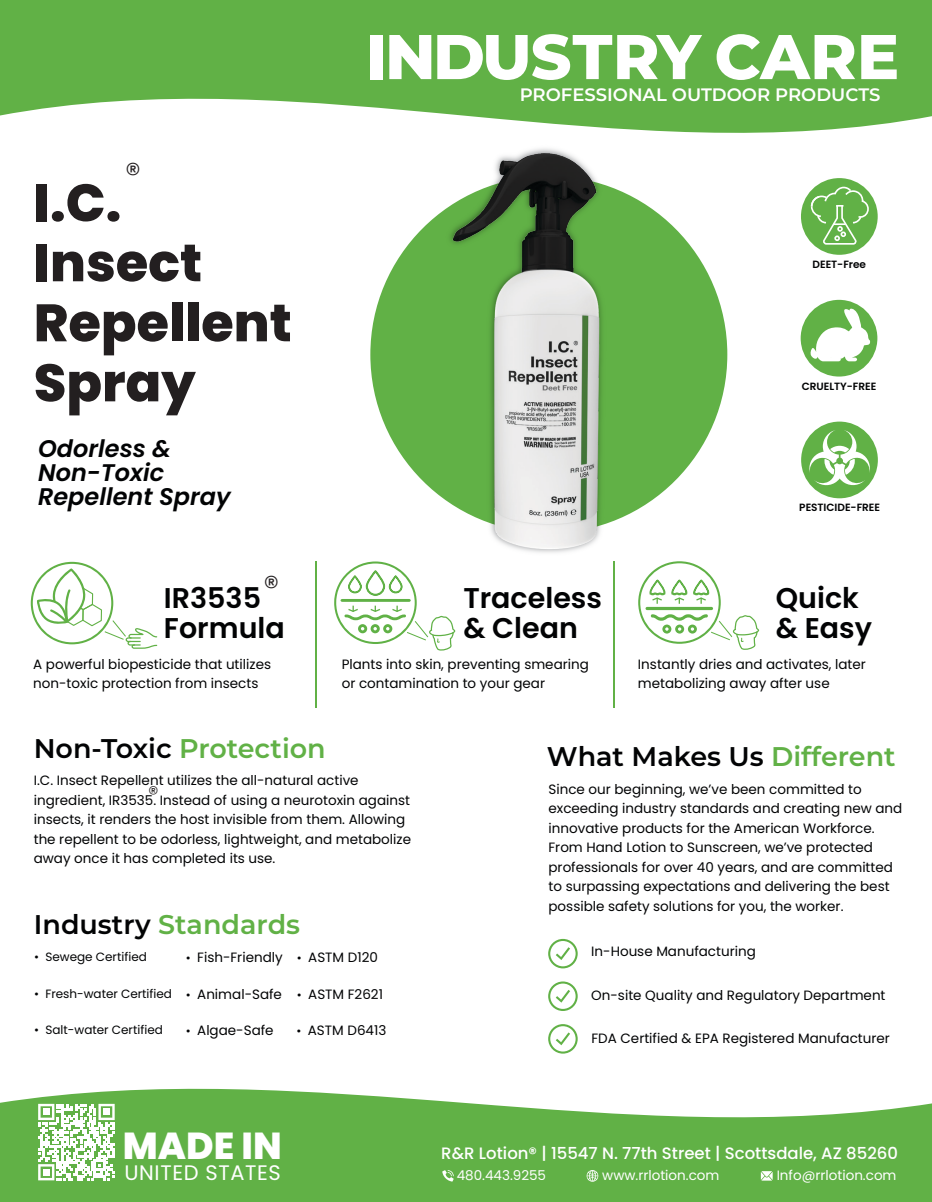
<style>
.page{position:relative;width:932px;height:1202px;background:#fff}
.page>*{position:absolute;margin:0;border:0;box-sizing:border-box;transform-origin:0 0}
.t1{font:800 63px "Montserrat";letter-spacing:-.015em;color:#fff}
.t2{font:800 52.5px/60px "Poppins";color:#231f20}
.t3{font:800 37.5px "Poppins";color:#fff}
.t4{font:300 31.5px "Poppins";color:#231f20}
.t5{font:600 28.5px/30px "Poppins";color:#020304}
.t6{font:600 27px "Montserrat";color:#61b146}
.t7{font:600 27px "Montserrat";color:#020304}
.t8{font:italic 600 24px/24px "Poppins";color:#020304}
.t9{font:21px "Poppins";letter-spacing:.03em;color:#fff}
.t10{font:300 21px "Poppins";color:#231f20}
.t11{font:600 18px "Montserrat";color:#fff}
.t12{font:500 16.5px "Poppins";color:#fff}
.t13{font:13.5px/19.5px "Poppins";color:#020304}
.t14{font:13.5px "Poppins";color:#fff}
.t15{font:12px "Poppins";color:#020304}
.t16{font:600 10.5px "Poppins";color:#020304}
.s1{color:#020304}
.s2{font-size:12px}
.s3{color:#61b146}
</style>
<div class="page">
<svg style="left:0;top:0;width:932px;height:133px;background:#75bb5d"></svg>
<svg style="left:0;top:1053px;width:932px;height:149px;fill:#61b146"></svg>
<svg style="left:586px;top:1170px;width:12px;height:11px"></svg>
<svg style="left:442px;top:1170px;width:11px;height:11px"></svg>
<svg style="left:760px;top:1171px;width:12px;height:9px"></svg>
<svg style="left:38px;top:1103px;width:77px;height:77px"></svg>
<div style="left:43px;top:1108px;width:7px;height:7px;background:#fff"></div>
<div style="left:103px;top:1108px;width:7px;height:7px;background:#fff"></div>
<div style="left:43px;top:1168px;width:7px;height:7px;background:#fff"></div>
<svg style="left:548px;top:939px;width:29px;height:29px"></svg>
<svg style="left:548px;top:981px;width:29px;height:30px"></svg>
<svg style="left:548px;top:1024px;width:29px;height:29px"></svg>
<div style="left:370px;top:176px;width:357px;height:357px;background:#61b146;border-radius:50%"></div>
<hr style="left:315px;top:562px;width:2px;height:146px;background:#61b146">
<hr style="left:613px;top:562px;width:1px;height:146px;background:#61b146">
<div style="left:801px;top:421px;width:76px;height:77px;background:#61b146;border-radius:50%"></div>
<div style="left:801px;top:178px;width:76px;height:77px;background:#61b146;border-radius:50%"></div>
<div style="left:800px;top:300px;width:77px;height:76px;background:#61b146;border-radius:50%"></div>
<svg style="left:809px;top:308px;width:61px;height:53px"></svg>
<svg style="left:31px;top:562px;width:127px;height:87px"></svg>
<svg style="left:334px;top:561px;width:121px;height:90px"></svg>
<svg style="left:810px;top:186px;width:59px;height:60px"></svg>
<svg style="left:808px;top:430px;width:63px;height:57px"></svg>
<img style="left:431px;top:148px;width:186px;height:405px">
<svg style="left:638px;top:561px;width:121px;height:89px"></svg>
<h3 class="t4" style="left:125px;top:156px;width:17px">®</h3>
<h2 class="t2" style="left:34px;top:173px;width:259px">I.C.<br>Insect<br>Repellent<br>Spray</h2>
<h3 class="t8" style="left:38px;top:436px;width:194px">Odorless &amp;<br>Non-Toxic<br>Repellent Spray</h3>
<h1 class="t1" style="left:366px;top:11px;width:534px">INDUSTRY CARE</h1>
<h3 class="t11" style="left:519px;top:81px;width:362px">PROFESSIONAL OUTDOOR PRODUCTS</h3>
<p class="t16" style="left:812px;top:258px;width:55px">DEET-Free</p>
<p class="t16" style="left:801px;top:380px;width:76px">CRUELTY-FREE</p>
<p class="t16" style="left:799px;top:501px;width:82px">PESTICIDE-FREE</p>
<h3 class="t4" style="left:263px;top:569px;width:17px">®</h3>
<h3 class="t5" style="left:164px;top:583px;width:122px">IR3535<br>Formula</h3>
<h3 class="t5" style="left:463px;top:583px;width:140px">Traceless &amp; Clean</h3>
<h3 class="t5" style="left:775px;top:583px;width:98px">Quick &amp; Easy</h3>
<p class="t13" style="left:33px;top:654px;width:239px">A powerful biopesticide that utilizes non-toxic protection from insects</p>
<p class="t13" style="left:342px;top:654px;width:249px">Plants into skin, preventing smearing or contamination to your gear</p>
<p class="t13" style="left:638px;top:654px;width:229px">Instantly dries and activates, later metabolizing away after use</p>
<h3 class="t6" style="left:34px;top:729px;width:293px"><span class="s1">Non-Toxic</span> Protection</h3>
<p class="t13" style="left:34px;top:771px;width:379px">I.C. Insect Repellent utilizes the all-natural active ingredient, IR3535. Instead of using a neurotoxin against insects, it renders the host invisible from them. Allowing the repellent to be odorless, lightweight, and metabolize away once it has completed its use.</p>
<h3 class="t10" style="left:148px;top:781px;width:12px">®</h3>
<h3 class="t6" style="left:34px;top:905px;width:268px"><span class="s1">Industry</span> Standards</h3>
<p class="t15" style="left:34px;top:949px;width:114px">• Sewege Certified</p>
<p class="t15" style="left:34px;top:986px;width:139px">• Fresh-water Certified</p>
<p class="t15" style="left:34px;top:1022px;width:130px">• Salt-water Certified</p>
<p class="t13" style="left:186px;top:947px;width:98px"><span class="s2">•</span> Fish-Friendly</p>
<p class="t13" style="left:186px;top:984px;width:98px"><span class="s2">•</span> Animal-Safe</p>
<p class="t13" style="left:297px;top:947px;width:83px"><span class="s2">•</span> ASTM D120</p>
<p class="t13" style="left:297px;top:984px;width:88px"><span class="s2">•</span> ASTM F2621</p>
<p class="t13" style="left:186px;top:1020px;width:89px"><span class="s2">•</span> Algae-Safe</p>
<p class="t13" style="left:296px;top:1020px;width:91px"><span class="s2">•</span> ASTM D6413</p>
<h3 class="t7" style="left:547px;top:737px;width:350px">What Makes Us <span class="s3">Different</span></h3>
<p class="t13" style="left:548px;top:779px;width:355px">Since our beginning, we’ve been committed to exceeding industry standards and creating new and innovative products for the American Workforce.<br>From Hand Lotion to Sunscreen, we’ve protected professionals for over 40 years, and are committed to surpassing expectations and delivering the best possible safety solutions for you, the worker.</p>
<p class="t13" style="left:591px;top:941px;width:166px">In-House Manufacturing</p>
<p class="t13" style="left:591px;top:985px;width:296px">On-site Quality and Regulatory Department</p>
<p class="t13" style="left:591px;top:1028px;width:300px">FDA Certified &amp; EPA Registered Manufacturer</p>
<h3 class="t3" style="left:123px;top:1124px;width:160px">MADE IN</h3>
<p class="t12" style="left:441px;top:1143px;width:458px">R&amp;R Lotion® | 15547 N. 77th Street | Scottsdale, AZ 85260</p>
<h3 class="t9" style="left:124px;top:1160px;width:158px">UNITED STATES</h3>
<p class="t14" style="left:457px;top:1167px;width:91px">480.443.9255</p>
<p class="t14" style="left:602px;top:1167px;width:119px">www.rrlotion.com</p>
<p class="t14" style="left:776px;top:1167px;width:121px">Info@rrlotion.com</p>
</div>
